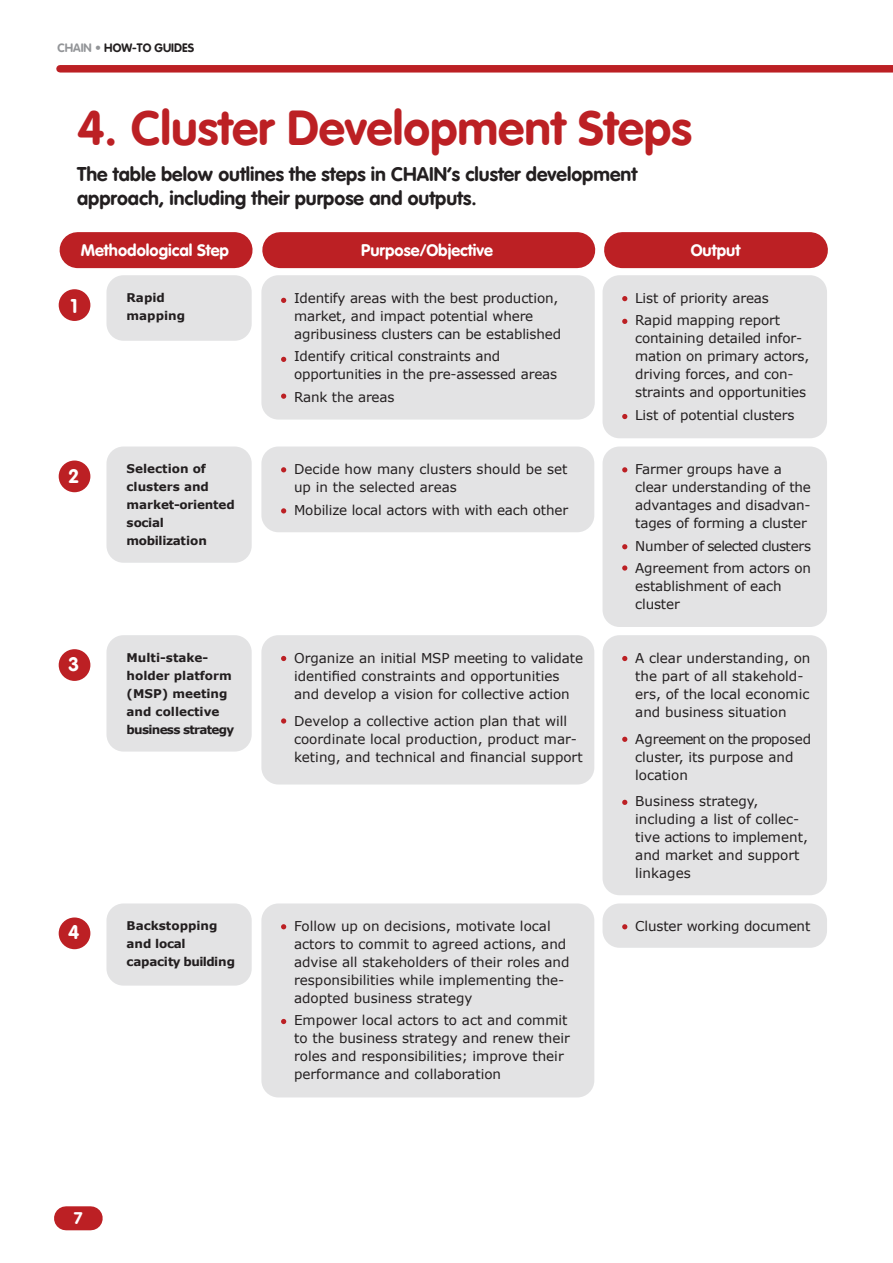
<style>
.page{position:relative;width:893px;height:1263px;background:#fff}
.page>*{position:absolute;margin:0;border:0;box-sizing:border-box;transform-origin:0 0}
.t1{font:48px "VAG Rounded Bold";color:#bc2024}
.t2{font:19.5px/24px "VAG Rounded Bold";color:#231f20}
.t3{font:19.5px "VAG Rounded Bold";color:#fff}
.t4{font:16.5px "VAG Rounded Bold";color:#fff}
.t5{font:13.5px/18px "Verdana";color:#231f20}
.t6{font:13.5px "Verdana";letter-spacing:-.05em;color:#231f20}
.t7{font:700 12px/18px "Verdana";color:#231f20}
.t8{font:12px "VAG Rounded Bold";color:#231f20}
.s1{color:#939598}
</style>
<div class="page">
<div style="left:66px;top:1206px;width:25px;height:24px;background:#bc2024"></div>
<div style="left:60px;top:65px;width:833px;height:8px;background:#bc2024"></div>
<div style="left:602px;top:275px;width:225px;height:163px;background:#e3e3e4;border-radius:17px"></div>
<div style="left:602px;top:446px;width:225px;height:181px;background:#e3e3e4;border-radius:17px"></div>
<div style="left:602px;top:635px;width:225px;height:260px;background:#e3e3e4;border-radius:17px"></div>
<div style="left:602px;top:903px;width:225px;height:45px;background:#e3e3e4;border-radius:17px"></div>
<div style="left:59px;top:289px;width:31px;height:32px;background:#bc2024;border-radius:50%"></div>
<div style="left:59px;top:460px;width:31px;height:32px;background:#bc2024;border-radius:50%"></div>
<div style="left:59px;top:649px;width:31px;height:32px;background:#bc2024;border-radius:50%"></div>
<div style="left:59px;top:917px;width:31px;height:32px;background:#bc2024;border-radius:50%"></div>
<div style="left:78px;top:232px;width:157px;height:36px;background:#bc2024"></div>
<div style="left:280px;top:232px;width:297px;height:36px;background:#bc2024"></div>
<div style="left:622px;top:232px;width:188px;height:36px;background:#bc2024"></div>
<div style="left:261px;top:275px;width:334px;height:145px;background:#e3e3e4;border-radius:17px"></div>
<div style="left:261px;top:446px;width:333px;height:86px;background:#e3e3e4;border-radius:17px"></div>
<div style="left:261px;top:635px;width:333px;height:149px;background:#e3e3e4;border-radius:17px"></div>
<div style="left:261px;top:903px;width:333px;height:194px;background:#e3e3e4;border-radius:17px"></div>
<div style="left:106px;top:275px;width:146px;height:66px;background:#e3e3e4;border-radius:17px"></div>
<div style="left:106px;top:446px;width:146px;height:117px;background:#e3e3e4;border-radius:17px"></div>
<div style="left:106px;top:635px;width:146px;height:117px;background:#e3e3e4;border-radius:17px"></div>
<div style="left:106px;top:903px;width:146px;height:83px;background:#e3e3e4;border-radius:17px"></div>
<svg style="left:281px;top:298px;width:5px;height:5px"></svg>
<svg style="left:281px;top:467px;width:5px;height:5px"></svg>
<svg style="left:281px;top:656px;width:5px;height:5px"></svg>
<svg style="left:281px;top:924px;width:5px;height:5px"></svg>
<svg style="left:622px;top:296px;width:5px;height:5px"></svg>
<svg style="left:622px;top:467px;width:5px;height:5px"></svg>
<svg style="left:622px;top:656px;width:5px;height:5px"></svg>
<svg style="left:622px;top:924px;width:5px;height:5px"></svg>
<svg style="left:281px;top:357px;width:5px;height:5px"></svg>
<svg style="left:281px;top:508px;width:5px;height:5px"></svg>
<svg style="left:281px;top:718px;width:5px;height:6px"></svg>
<svg style="left:281px;top:1019px;width:5px;height:5px"></svg>
<svg style="left:622px;top:319px;width:5px;height:5px"></svg>
<svg style="left:622px;top:544px;width:5px;height:5px"></svg>
<svg style="left:622px;top:737px;width:5px;height:5px"></svg>
<svg style="left:281px;top:394px;width:5px;height:5px"></svg>
<svg style="left:622px;top:414px;width:5px;height:5px"></svg>
<svg style="left:622px;top:565px;width:5px;height:6px"></svg>
<svg style="left:622px;top:800px;width:5px;height:5px"></svg>
<p class="t8" style="left:57px;top:41px;width:138px"><span class="s1">CHAIN •</span> HOW-TO GUIDES</p>
<p class="t1" style="left:77px;top:100px;width:616px">4. Cluster Development Steps</p>
<p class="t2" style="left:77px;top:162px;width:562px">The table below outlines the steps in CHAIN’s cluster development approach, including their purpose and outputs.</p>
<p class="t4" style="left:81px;top:240px;width:150px">Methodological Step</p>
<p class="t4" style="left:361px;top:241px;width:133px">Purpose/Objective</p>
<p class="t4" style="left:691px;top:240px;width:51px">Output</p>
<p class="t3" style="left:70px;top:295px;width:9px">1</p>
<p class="t7" style="left:127px;top:289px;width:60px">Rapid mapping</p>
<p class="t3" style="left:68px;top:464px;width:13px">2</p>
<p class="t3" style="left:68px;top:653px;width:13px">3</p>
<p class="t7" style="left:127px;top:460px;width:110px">Selection of clusters and market-oriented social mobilization</p>
<p class="t7" style="left:127px;top:648px;width:109px">Multi-stake&shy;holder platform (MSP) meeting and collective business strategy</p>
<p class="t3" style="left:68px;top:921px;width:13px">4</p>
<p class="t7" style="left:127px;top:917px;width:110px">Backstopping and local capacity building</p>
<p class="t4" style="left:74px;top:1209px;width:10px">7</p>
<p class="t5" style="left:294px;top:289px;width:269px">Identify areas with the best production, market, and impact potential where agribusiness clusters can be established</p>
<p class="t5" style="left:294px;top:348px;width:265px">Identify critical constraints and opportunities in the pre-assessed areas</p>
<p class="t5" style="left:294px;top:388px;width:102px">Rank the areas</p>
<p class="t5" style="left:294px;top:460px;width:275px">Decide how many clusters should be set up in the selected areas</p>
<p class="t5" style="left:294px;top:501px;width:276px">Mobilize local actors with with each other</p>
<p class="t5" style="left:294px;top:649px;width:291px">Organize an initial MSP meeting to validate identified constraints and opportunities and develop a vision for collective action</p>
<p class="t5" style="left:294px;top:712px;width:290px">Develop a collective action plan that will coordinate local production, product mar&shy;keting, and technical and financial support</p>
<p class="t5" style="left:294px;top:917px;width:277px">Follow up on decisions, motivate local actors to commit to agreed actions, and advise all stakeholders of their roles and responsibilities while implementing the&shy;adopted business strategy</p>
<p class="t5" style="left:294px;top:1012px;width:277px">Empower local actors to act and commit to the business strategy and renew their roles and responsibilities; improve their performance and collaboration</p>
<p class="t5" style="left:635px;top:289px;width:135px">List of priority areas</p>
<p class="t5" style="left:635px;top:312px;width:176px">Rapid mapping report containing detailed infor&shy;mation on primary actors, driving forces, and con&shy;straints and opportunities</p>
<p class="t5" style="left:635px;top:406px;width:161px">List of potential clusters</p>
<p class="t5" style="left:635px;top:460px;width:177px">Farmer groups have a clear understanding of the advantages and disadvan&shy;tages of forming a cluster</p>
<p class="t6" style="left:635px;top:537px;width:178px">Number of selected clusters</p>
<p class="t5" style="left:635px;top:559px;width:177px">Agreement from actors on establishment of each cluster</p>
<p class="t5" style="left:635px;top:649px;width:177px">A clear understanding, on the part of all stakehold&shy;ers, of the local economic and business situation</p>
<p class="t5" style="left:635px;top:730px;width:178px">Agreement on the proposed cluster, its purpose and location</p>
<p class="t5" style="left:635px;top:793px;width:174px">Business strategy, including a list of collec&shy;tive actions to implement, and market and support linkages</p>
<p class="t5" style="left:635px;top:917px;width:177px">Cluster working document</p>
</div>
